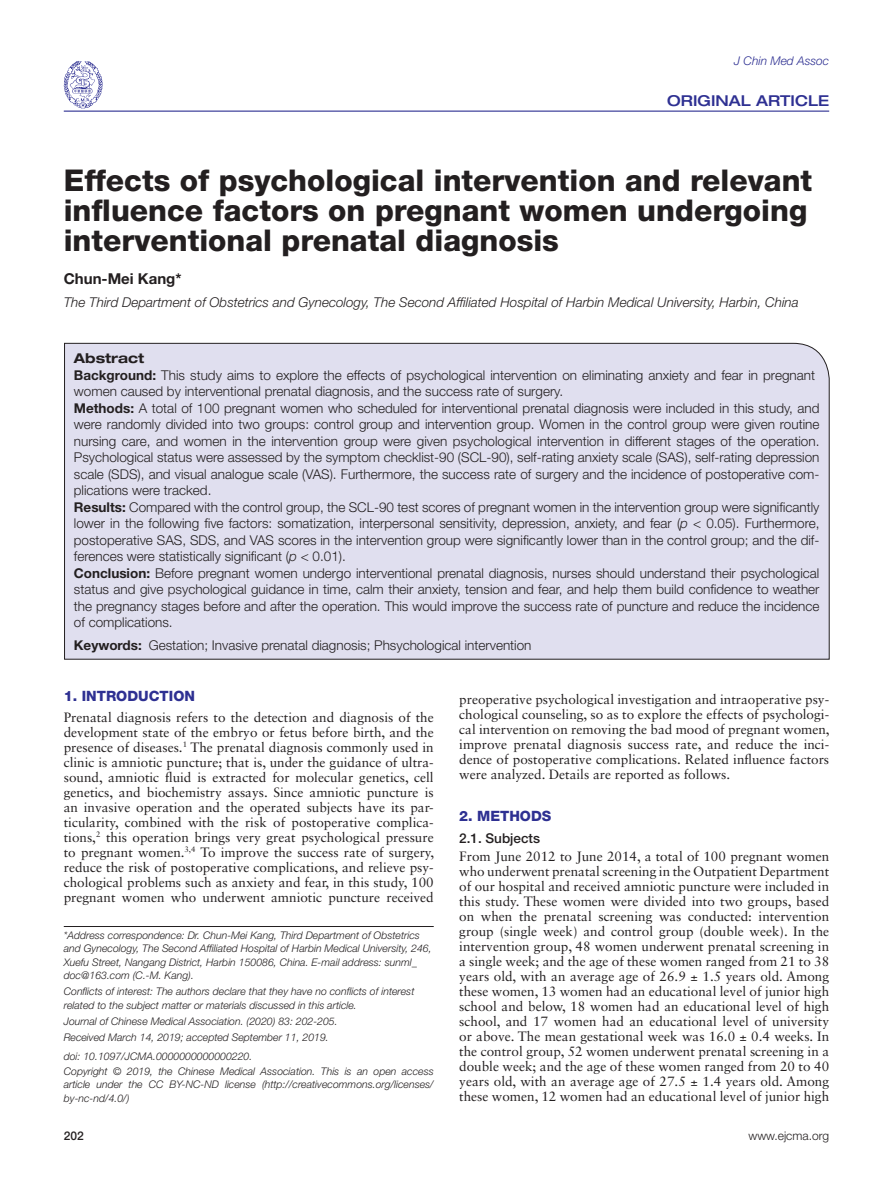
<style>
.page{position:relative;width:893px;height:1191px;background:#fff}
.page>*{position:absolute;margin:0;border:0;box-sizing:border-box;transform-origin:0 0}
.t1{font:800 30px/30px "Helvetica Neue LT Std";color:#231f20}
.t2{font:500 expanded 15px "Helvetica Neue LT Std";color:#2e3092}
.t3{font:700 15px "Helvetica Neue LT Std";color:#231f20}
.t4{font:800 14.25px "Helvetica Neue LT Std";color:#2e3092}
.t5{font:13.5px/15px "Sabon LT Std";color:#231f20;text-align:justify}
.t6{font:300 13.5px/16.5px "Helvetica Neue LT Std";color:#231f20}
.t7{font:italic 300 13.5px "Helvetica Neue LT Std";color:#231f20}
.t8{font:500 13.5px "Helvetica Neue LT Std";color:#231f20}
.t9{font:italic 300 12px "Helvetica Neue LT Std";color:#2e3092}
.t10{font:300 12px "Helvetica Neue LT Std";color:#231f20}
.t11{font:500 12px "Helvetica Neue LT Std";color:#231f20}
.t12{font:italic 300 10.5px/13.5px "Helvetica Neue LT Std";color:#231f20}
.s1{font-weight:700;font-stretch:expanded}
.s2{font-weight:700}
.s3{font-style:italic}
</style>
<div class="page">
<hr style="left:64px;top:111px;width:765px;height:1px;background:#2e3092">
<svg style="left:64px;top:61px;width:39px;height:47px"></svg>
<hr style="left:64px;top:926px;width:370px;height:1px;background:#231f20">
<div style="left:64px;top:342px;width:766px;height:318px;background:#e0dfef"></div>
<p class="t9" style="left:734px;top:54px;width:96px">J Chin Med Assoc</p>
<p class="t2" style="left:667px;top:91px;width:163px">ORIGINAL ARTICLE</p>
<h1 class="t1" style="left:64px;top:166px;width:750px">Effects of psychological intervention and relevant influence factors on pregnant women undergoing interventional prenatal diagnosis</h1>
<p class="t3" style="left:64px;top:269px;width:119px">Chun-Mei Kang*</p>
<p class="t7" style="left:64px;top:294px;width:736px">The Third Department of Obstetrics and Gynecology, The Second Affiliated Hospital of Harbin Medical University, Harbin, China</p>
<p class="t6" style="left:74px;top:350px;width:747px"><span class="s1">Abstract<br></span><span class="s2">Background:</span> This study aims to explore the effects of psychological intervention on eliminating anxiety and fear in pregnant women caused by interventional prenatal diagnosis, and the success rate of surgery.<br><span class="s2">Methods:</span> A total of 100 pregnant women who scheduled for interventional prenatal diagnosis were included in this study, and were randomly divided into two groups: control group and intervention group. Women in the control group were given routine nursing care, and women in the intervention group were given psychological intervention in different stages of the operation.<br>Psychological status were assessed by the symptom checklist-90 (SCL-90), self-rating anxiety scale (SAS), self-rating depression scale (SDS), and visual analogue scale (VAS). Furthermore, the success rate of surgery and the incidence of postoperative com&shy;plications were tracked.<br><span class="s2">Results:</span> Compared with the control group, the SCL-90 test scores of pregnant women in the intervention group were significantly lower in the following five factors: somatization, interpersonal sensitivity, depression, anxiety, and fear (<span class="s3">p</span> &lt; 0.05). Furthermore, postoperative SAS, SDS, and VAS scores in the intervention group were significantly lower than in the control group; and the dif&shy;ferences were statistically significant (<span class="s3">p</span> &lt; 0.01).<br><span class="s2">Conclusion:</span> Before pregnant women undergo interventional prenatal diagnosis, nurses should understand their psychological status and give psychological guidance in time, calm their anxiety, tension and fear, and help them build confidence to weather the pregnancy stages before and after the operation. This would improve the success rate of puncture and reduce the incidence of complications.</p>
<p class="t6" style="left:74px;top:636px;width:459px"><span class="s2">Keywords:</span> Gestation; Invasive prenatal diagnosis; Phsychological intervention</p>
<p class="t4" style="left:64px;top:687px;width:133px">1. INTRODUCTION</p>
<p class="t5" style="left:64px;top:709px;width:372px">Prenatal diagnosis refers to the detection and diagnosis of the development state of the embryo or fetus before birth, and the presence of diseases.<sup>1</sup> The prenatal diagnosis commonly used in clinic is amniotic puncture; that is, under the guidance of ultra&shy;sound, amniotic fluid is extracted for molecular genetics, cell genetics, and biochemistry assays. Since amniotic puncture is an invasive operation and the operated subjects have its par&shy;ticularity, combined with the risk of postoperative complica&shy;tions,<sup>2</sup> this operation brings very great psychological pressure to pregnant women.<sup>3,4</sup> To improve the success rate of surgery, reduce the risk of postoperative complications, and relieve psy&shy;chological problems such as anxiety and fear, in this study, 100 pregnant women who underwent amniotic puncture received</p>
<p class="t12" style="left:64px;top:928px;width:369px">*Address correspondence: Dr. Chun-Mei Kang, Third Department of Obstetrics and Gynecology, The Second Affiliated Hospital of Harbin Medical University, 246, Xuefu Street, Nangang District, Harbin 150086, China. E-mail address: sunml_ doc@163.com (C.-M. Kang).</p>
<p class="t12" style="left:64px;top:984px;width:352px">Conflicts of interest: The authors declare that they have no conflicts of interest related to the subject matter or materials discussed in this article.</p>
<p class="t12" style="left:64px;top:1013px;width:275px;line-height:15.9px">Journal of Chinese Medical Association. (2020) 83: 202-205.<br>Received March 14, 2019; accepted September 11, 2019.</p>
<p class="t12" style="left:64px;top:1048px;width:371px;line-height:15px">doi: 10.1097/JCMA.0000000000000220.<br>Copyright © 2019, the Chinese Medical Association. This is an open access</p>
<p class="t12" style="left:64px;top:1077px;width:371px">article under the CC BY-NC-ND license (http://creativecommons.org/licenses/ by-nc-nd/4.0/)</p>
<p class="t5" style="left:459px;top:691px;width:372px">preoperative psychological investigation and intraoperative psy&shy;chological counseling, so as to explore the effects of psychologi&shy;cal intervention on removing the bad mood of pregnant women, improve prenatal diagnosis success rate, and reduce the inci&shy;dence of postoperative complications. Related influence factors were analyzed. Details are reported as follows.</p>
<p class="t4" style="left:459px;top:807px;width:94px">2. METHODS</p>
<p class="t8" style="left:459px;top:830px;width:82px">2.1. Subjects</p>
<p class="t5" style="left:459px;top:849px;width:371px">From June 2012 to June 2014, a total of 100 pregnant women who underwent prenatal screening in the Outpatient Department of our hospital and received amniotic puncture were included in this study. These women were divided into two groups, based on when the prenatal screening was conducted: intervention group (single week) and control group (double week). In the intervention group, 48 women underwent prenatal screening in a single week; and the age of these women ranged from 21 to 38 years old, with an average age of 26.9 ± 1.5 years old. Among these women, 13 women had an educational level of junior high school and below, 18 women had an educational level of high school, and 17 women had an educational level of university or above. The mean gestational week was 16.0 ± 0.4 weeks. In the control group, 52 women underwent prenatal screening in a double week; and the age of these women ranged from 20 to 40 years old, with an average age of 27.5 ± 1.4 years old. Among these women, 12 women had an educational level of junior high</p>
<p class="t11" style="left:64px;top:1128px;width:22px">202</p>
<p class="t10" style="left:748px;top:1128px;width:82px">www.ejcma.org</p>
</div>
